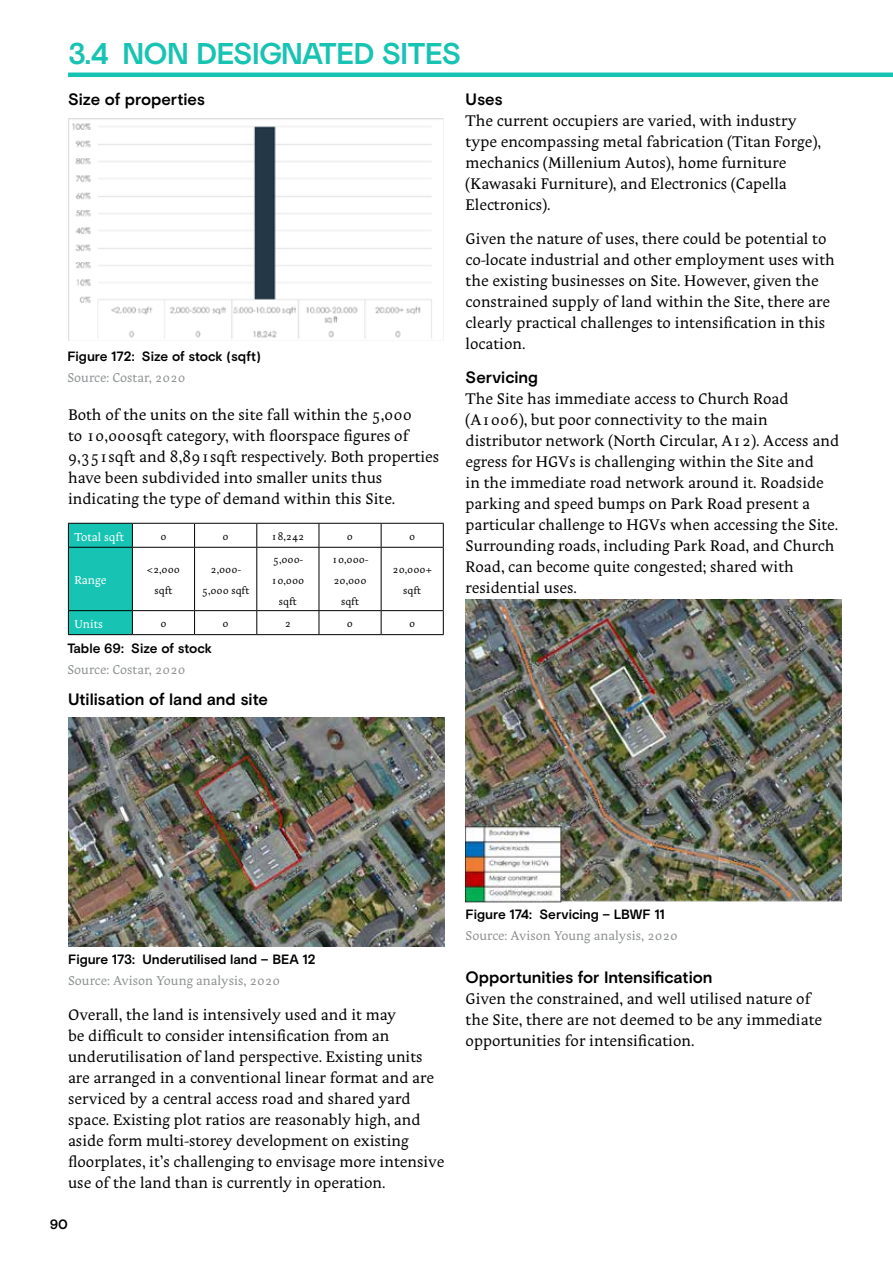
<style>
.page{position:relative;width:893px;height:1263px;background:#fff}
.page>*{position:absolute;margin:0;border:0;box-sizing:border-box;transform-origin:0 0}
.t1{font:600 30px "ML Basis";letter-spacing:-.035em;color:#17c3b2}
.t2{font:18px/21px "Stockmar";color:#000}
.t3{font:600 16.5px "ML Basis";color:#000}
.t4{font:15px "Stockmar";color:#8e9192}
.t5{font:600 13.5px "ML Basis";color:#000}
.t6{font:13.5px "Stockmar Pro NP";color:#fff}
.t7{font:12px/21px "Stockmar";color:#000;text-align:center}
</style>
<div class="page">
<hr style="left:68px;top:73px;width:825px;height:4px;background:#17c3b2">
<hr style="left:132px;top:523px;width:63px;height:1px;background:#000">
<hr style="left:195px;top:523px;width:62px;height:1px;background:#000">
<hr style="left:257px;top:523px;width:62px;height:1px;background:#000">
<hr style="left:319px;top:523px;width:62px;height:1px;background:#000">
<hr style="left:381px;top:523px;width:63px;height:1px;background:#000">
<hr style="left:132px;top:547px;width:63px;height:1px;background:#000">
<hr style="left:195px;top:547px;width:62px;height:1px;background:#000">
<hr style="left:257px;top:547px;width:62px;height:1px;background:#000">
<hr style="left:319px;top:547px;width:62px;height:1px;background:#000">
<hr style="left:381px;top:547px;width:63px;height:1px;background:#000">
<hr style="left:132px;top:610px;width:63px;height:1px;background:#000">
<hr style="left:195px;top:610px;width:62px;height:1px;background:#000">
<hr style="left:257px;top:610px;width:62px;height:1px;background:#000">
<hr style="left:319px;top:610px;width:62px;height:1px;background:#000">
<hr style="left:381px;top:610px;width:63px;height:1px;background:#000">
<hr style="left:132px;top:634px;width:63px;height:1px;background:#000">
<hr style="left:195px;top:634px;width:62px;height:1px;background:#000">
<hr style="left:257px;top:634px;width:62px;height:1px;background:#000">
<hr style="left:319px;top:634px;width:62px;height:1px;background:#000">
<hr style="left:381px;top:634px;width:63px;height:1px;background:#000">
<svg style="left:194px;top:524px;width:1px;height:23px"></svg>
<svg style="left:256px;top:524px;width:1px;height:23px"></svg>
<svg style="left:319px;top:524px;width:1px;height:23px"></svg>
<svg style="left:381px;top:524px;width:1px;height:23px"></svg>
<svg style="left:443px;top:524px;width:1px;height:23px"></svg>
<hr style="left:194px;top:548px;width:1px;height:62px;background:#000">
<hr style="left:256px;top:548px;width:1px;height:62px;background:#000">
<hr style="left:319px;top:548px;width:1px;height:62px;background:#000">
<hr style="left:381px;top:548px;width:1px;height:62px;background:#000">
<hr style="left:443px;top:548px;width:1px;height:62px;background:#000">
<svg style="left:68px;top:523px;width:65px;height:112px;background:#16b7a7"></svg>
<svg style="left:194px;top:611px;width:1px;height:23px"></svg>
<svg style="left:256px;top:611px;width:1px;height:23px"></svg>
<svg style="left:319px;top:611px;width:1px;height:23px"></svg>
<svg style="left:381px;top:611px;width:1px;height:23px"></svg>
<svg style="left:443px;top:611px;width:1px;height:23px"></svg>
<img style="left:68px;top:718px;width:376px;height:229px">
<img style="left:68px;top:119px;width:376px;height:221px">
<img style="left:466px;top:600px;width:376px;height:302px">
<h1 class="t1" style="left:68px;top:35px;width:395px">3.4 NON DESIGNATED SITES</h1>
<p class="t3" style="left:68px;top:90px;width:139px">Size of properties</p>
<p class="t3" style="left:466px;top:90px;width:39px">Uses</p>
<p class="t2" style="left:466px;top:110px;width:357px">The current occupiers are varied, with industry type encompassing metal fabrication (Titan Forge), mechanics (Millenium Autos), home furniture (Kawasaki Furniture), and Electronics (Capella Electronics).</p>
<p class="t2" style="left:466px;top:228px;width:371px">Given the nature of uses, there could be potential to co-locate industrial and other employment uses with the existing businesses on Site. However, given the constrained supply of land within the Site, there are clearly practical challenges to intensification in this location.</p>
<p class="t3" style="left:466px;top:367px;width:74px">Servicing</p>
<p class="t2" style="left:466px;top:387px;width:375px">The Site has immediate access to Church Road (A1006), but poor connectivity to the main distributor network (North Circular, A12). Access and egress for HGVs is challenging within the Site and<br>in the immediate road network around it. Roadside parking and speed bumps on Park Road present a particular challenge to HGVs when accessing the Site.<br>Surrounding roads, including Park Road, and Church Road, can become quite congested; shared with residential uses.</p>
<p class="t5" style="left:67px;top:349px;width:195px">Figure 172: Size of stock (sqft)</p>
<p class="t4" style="left:67px;top:369px;width:120px">Source: Costar, 2020</p>
<p class="t2" style="left:68px;top:404px;width:373px">Both of the units on the site fall within the 5,000<br>to 10,000sqft category, with floorspace figures of 9,351sqft and 8,891sqft respectively. Both properties have been subdivided into smaller units thus indicating the type of demand within this Site.</p>
<p class="t6" style="left:74px;top:528px;width:51px">Total sqft</p>
<p class="t7" style="left:160px;top:526px;width:8px">0</p>
<p class="t7" style="left:223px;top:526px;width:8px">0</p>
<p class="t7" style="left:271px;top:526px;width:35px">18,242</p>
<p class="t7" style="left:347px;top:526px;width:8px">0</p>
<p class="t7" style="left:409px;top:526px;width:8px">0</p>
<p class="t6" style="left:74px;top:572px;width:34px">Range</p>
<p class="t7" style="left:147px;top:559px;width:35px">&lt;2,000 sqft</p>
<p class="t7" style="left:202px;top:559px;width:49px">2,000-<br>5,000 sqft</p>
<p class="t7" style="left:271px;top:548px;width:35px">5,000-<br>10,000 sqft</p>
<p class="t7" style="left:332px;top:548px;width:38px">10,000-<br>20,000 sqft</p>
<p class="t7" style="left:393px;top:559px;width:41px">20,000+ sqft</p>
<p class="t6" style="left:74px;top:615px;width:30px">Units</p>
<p class="t7" style="left:160px;top:613px;width:8px">0</p>
<p class="t7" style="left:223px;top:613px;width:8px">0</p>
<p class="t7" style="left:285px;top:613px;width:8px">2</p>
<p class="t7" style="left:347px;top:613px;width:8px">0</p>
<p class="t7" style="left:409px;top:613px;width:8px">0</p>
<p class="t5" style="left:67px;top:640px;width:146px">Table 69: Size of stock</p>
<p class="t4" style="left:67px;top:660px;width:120px">Source: Costar, 2020</p>
<p class="t3" style="left:68px;top:689px;width:202px">Utilisation of land and site</p>
<p class="t5" style="left:68px;top:951px;width:249px">Figure 173: Underutilised land – BEA 12</p>
<p class="t4" style="left:68px;top:971px;width:214px">Source: Avison Young analysis, 2020</p>
<p class="t2" style="left:68px;top:1003px;width:378px">Overall, the land is intensively used and it may<br>be difficult to consider intensification from an underutilisation of land perspective. Existing units are arranged in a conventional linear format and are serviced by a central access road and shared yard space. Existing plot ratios are reasonably high, and aside form multi-storey development on existing floorplates, it’s challenging to envisage more intensive use of the land than is currently in operation.</p>
<p class="t5" style="left:50px;top:1216px;width:20px">90</p>
<p class="t5" style="left:466px;top:906px;width:201px">Figure 174: Servicing – LBWF 11</p>
<p class="t4" style="left:466px;top:926px;width:214px">Source: Avison Young analysis, 2020</p>
<p class="t3" style="left:466px;top:968px;width:248px">Opportunities for Intensification</p>
<p class="t2" style="left:466px;top:988px;width:358px">Given the constrained, and well utilised nature of the Site, there are not deemed to be any immediate opportunities for intensification.</p>
</div>
